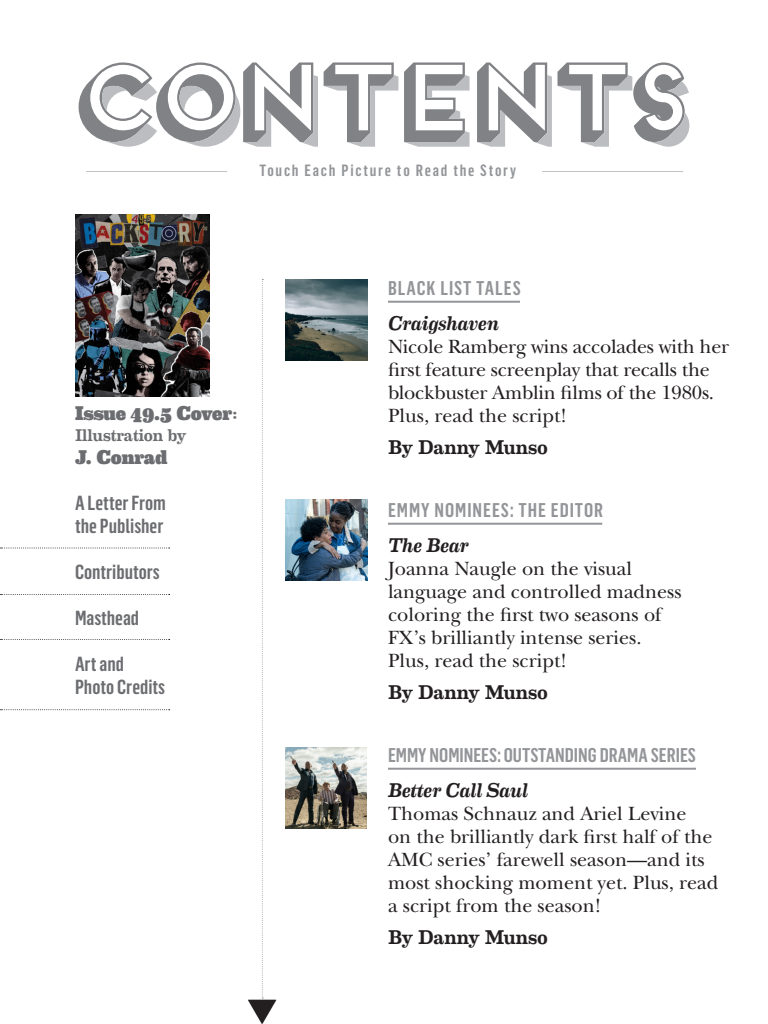
<style>
.page{position:relative;width:768px;height:1024px;background:#fff}
.page>*{position:absolute;margin:0;border:0;box-sizing:border-box;transform-origin:0 0}
.Body_Copy{font:20px/23px "New Baskerville Std";color:#231f20}
.t1{font:600 condensed 20px/23px "Flama";color:#6c6d70}
.Editor{font:500 20px "Eames Century Modern";letter-spacing:-.01em;color:#231f20}
.t2{font:italic 500 20px "Eames Century Modern";letter-spacing:-.01em;color:#231f20}
.t3{font:900 20px "Eames Century Modern";letter-spacing:-.01em;color:#6c6d70}
.Section{font:600 condensed 19.5px "Flama";letter-spacing:.05em;color:#939598}
.Section-2{font:600 condensed 19.5px "Flama";color:#939598}
.t4{font:500 17px "Eames Century Modern";letter-spacing:-.005em;color:#6c6d70}
.t5{font:600 condensed 16px "Flama";letter-spacing:.11em;color:#939598}
</style>
<div class="page">
<hr style="left:388px;top:301px;width:132px;height:2px;background:#939598">
<hr style="left:388px;top:523px;width:214px;height:2px;background:#939598">
<hr style="left:388px;top:768px;width:308px;height:2px;background:#939598">
<svg style="left:79px;top:62px;width:604px;height:78px"></svg>
<svg style="left:102px;top:75px;width:587px;height:72px"></svg>
<hr style="left:86px;top:171px;width:141px;height:1px;background:#a8a9ad">
<hr style="left:542px;top:171px;width:141px;height:1px;background:#a8a9ad">
<img style="left:75px;top:214px;width:135px;height:182px">
<svg style="left:0;top:548px;width:170px;height:1px"></svg>
<svg style="left:0;top:594px;width:170px;height:1px"></svg>
<svg style="left:0;top:639px;width:170px;height:1px"></svg>
<svg style="left:0;top:709px;width:170px;height:1px"></svg>
<img style="left:286px;top:279px;width:81px;height:81px">
<img style="left:286px;top:500px;width:81px;height:81px">
<img style="left:285px;top:747px;width:81px;height:81px">
<svg style="left:262px;top:279px;width:2px;height:720px"></svg>
<p class="t5" style="left:260px;top:161px;width:258px">Touch Each Picture to Read the Story</p>
<p class="t3" style="left:75px;top:398px;width:164px">Issue 49.5 Cover:</p>
<p class="t4" style="left:75px;top:422px;width:113px">Illustration by</p>
<p class="t3" style="left:75px;top:442px;width:94px">J. Conrad</p>
<p class="t1" style="left:75px;top:491px;width:92px">A Letter From the Publisher</p>
<p class="t1" style="left:75px;top:560px;width:86px">Contributors</p>
<p class="t1" style="left:75px;top:606px;width:66px">Masthead</p>
<p class="t1" style="left:75px;top:652px;width:51px">Art and</p>
<p class="t1" style="left:75px;top:675px;width:92px">Photo Credits</p>
<p class="Section" style="left:388px;top:277px;width:134px">BLACK LIST TALES</p>
<p class="t2" style="left:388px;top:308px;width:113px">Craigshaven</p>
<p class="Body_Copy" style="left:388px;top:335px;width:343px">Nicole Ramberg wins accolades with her first feature screenplay that recalls the blockbuster Amblin films of the 1980s.<br>Plus, read the script!</p>
<p class="Editor" style="left:388px;top:432px;width:162px">By Danny Munso</p>
<p class="Section" style="left:388px;top:499px;width:217px">EMMY NOMINEES: THE EDITOR</p>
<p class="t2" style="left:388px;top:530px;width:82px">The Bear</p>
<p class="Body_Copy" style="left:388px;top:557px;width:295px">Joanna Naugle on the visual language and controlled madness coloring the first two seasons of<br>FX’s brilliantly intense series.<br>Plus, read the script!</p>
<p class="Editor" style="left:388px;top:677px;width:162px">By Danny Munso</p>
<p class="Section-2" style="left:388px;top:744px;width:310px">EMMY NOMINEES: OUTSTANDING DRAMA SERIES</p>
<p class="t2" style="left:388px;top:775px;width:141px">Better Call Saul</p>
<p class="Body_Copy" style="left:388px;top:802px;width:332px">Thomas Schnauz and Ariel Levine<br>on the brilliantly dark first half of the AMC series’ farewell season—and its most shocking moment yet. Plus, read a script from the season!</p>
<p class="Editor" style="left:388px;top:922px;width:162px">By Danny Munso</p>
</div>
